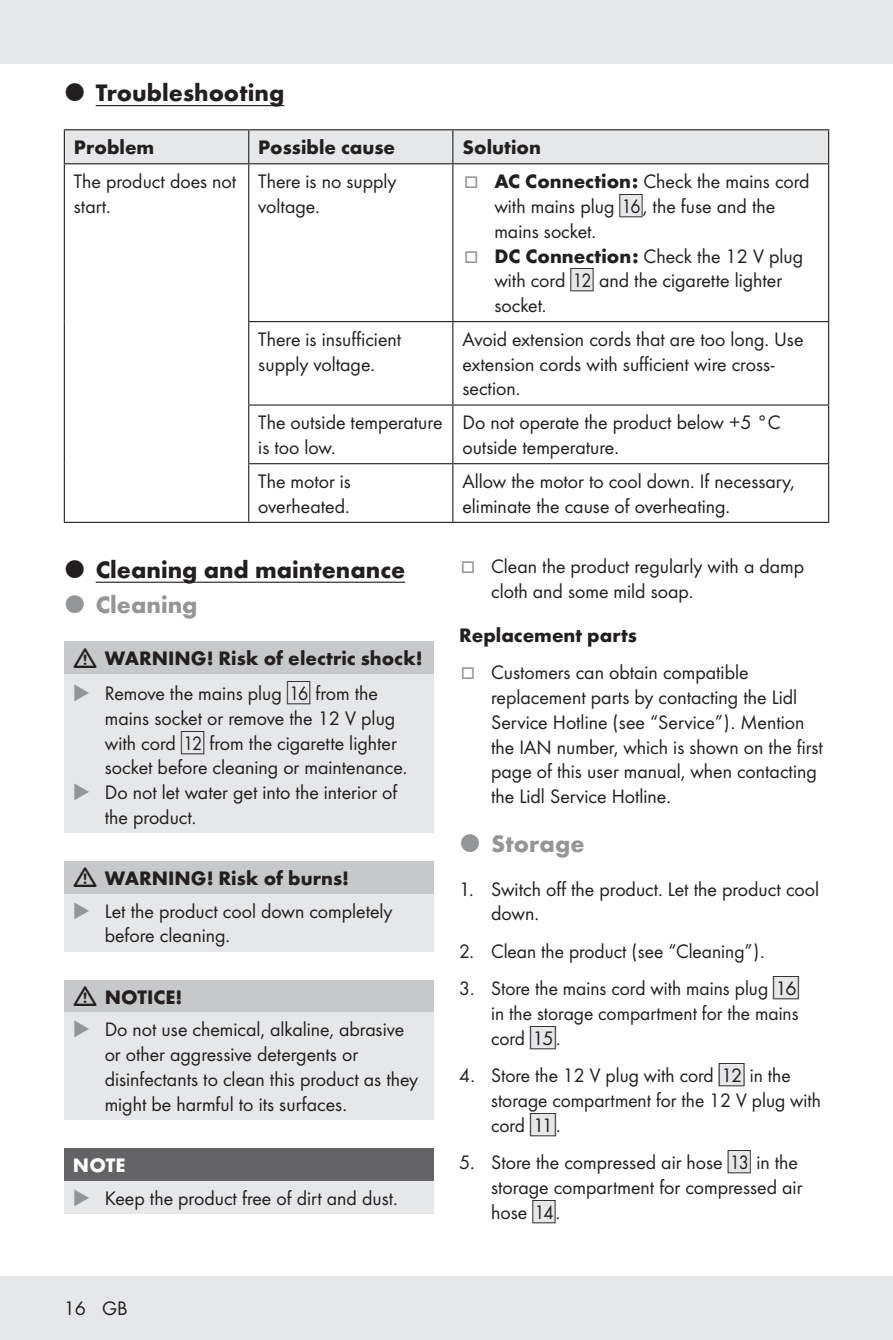
<style>
.page{position:relative;width:893px;height:1340px;background:#fff}
.page>*{position:absolute;margin:0;border:0;box-sizing:border-box;transform-origin:0 0}
.t1{font:700 24.75px "Futura";color:#231f20}
.t2{font:700 24.75px "Futura";color:#939598}
.Body{font:20.25px/24.8px "Futura Boo";color:#231f20}
.Headline-03_SB{font:700 20.25px "Futura";color:#231f20}
.Headline__Table{font:700 20.25px "Futura";color:#231f20}
.Body-2{font:700 20.25px "Futura";color:#fff}
.s1{color:#939598}
.s2{font-family:"Futura";font-weight:700}
.s3{font-family:"IMP Lidl Num Box";font-size:17.78px;color:#e6e7e9}
.s4{font-family:"IMP Lidl Num Box";font-size:17.78px}
</style>
<div class="page">
<div style="left:0;top:1276px;width:893px;height:63px;background:#e6e7e9"></div>
<div style="left:0;top:0;width:893px;height:64px;background:#e6e7e9"></div>
<hr style="left:96px;top:105px;width:188px;height:1px;background:#231f20">
<div style="left:65px;top:130px;width:763px;height:33px;background:#e6e7e9"></div>
<hr style="left:64px;top:129px;width:185px;height:1px;background:#231f20">
<hr style="left:64px;top:130px;width:1px;height:33px;background:#231f20">
<hr style="left:249px;top:129px;width:204px;height:1px;background:#231f20">
<hr style="left:248px;top:130px;width:1px;height:33px;background:#231f20">
<hr style="left:453px;top:129px;width:376px;height:1px;background:#231f20">
<hr style="left:452px;top:130px;width:1px;height:33px;background:#231f20">
<hr style="left:828px;top:130px;width:1px;height:33px;background:#231f20">
<hr style="left:64px;top:163px;width:185px;height:1px;background:#231f20">
<hr style="left:64px;top:164px;width:1px;height:157px;background:#231f20">
<hr style="left:249px;top:163px;width:204px;height:1px;background:#231f20">
<hr style="left:248px;top:164px;width:1px;height:157px;background:#231f20">
<hr style="left:453px;top:163px;width:376px;height:1px;background:#231f20">
<hr style="left:452px;top:164px;width:1px;height:157px;background:#231f20">
<hr style="left:828px;top:164px;width:1px;height:157px;background:#231f20">
<hr style="left:64px;top:321px;width:1px;height:84px;background:#231f20">
<hr style="left:248px;top:321px;width:205px;height:1px;background:#231f20">
<hr style="left:248px;top:322px;width:1px;height:82px;background:#231f20">
<hr style="left:453px;top:321px;width:376px;height:1px;background:#231f20">
<hr style="left:452px;top:322px;width:1px;height:82px;background:#231f20">
<hr style="left:828px;top:322px;width:1px;height:82px;background:#231f20">
<hr style="left:64px;top:405px;width:1px;height:58px;background:#231f20">
<hr style="left:248px;top:404px;width:205px;height:1px;background:#231f20">
<hr style="left:248px;top:405px;width:1px;height:58px;background:#231f20">
<hr style="left:453px;top:404px;width:376px;height:1px;background:#231f20">
<hr style="left:452px;top:405px;width:1px;height:58px;background:#231f20">
<hr style="left:828px;top:405px;width:1px;height:58px;background:#231f20">
<hr style="left:64px;top:463px;width:1px;height:59px;background:#231f20">
<hr style="left:248px;top:463px;width:205px;height:1px;background:#231f20">
<hr style="left:248px;top:464px;width:1px;height:58px;background:#231f20">
<hr style="left:453px;top:463px;width:376px;height:1px;background:#231f20">
<hr style="left:452px;top:464px;width:1px;height:58px;background:#231f20">
<hr style="left:828px;top:464px;width:1px;height:58px;background:#231f20">
<hr style="left:64px;top:522px;width:185px;height:1px;background:#231f20">
<hr style="left:249px;top:522px;width:204px;height:1px;background:#231f20">
<hr style="left:453px;top:522px;width:376px;height:1px;background:#231f20">
<hr style="left:96px;top:581px;width:309px;height:2px;background:#231f20">
<div style="left:64px;top:641px;width:370px;height:33px;background:#c7c8ca"></div>
<div style="left:64px;top:674px;width:370px;height:158px;background:#e6e7e9"></div>
<div style="left:64px;top:861px;width:370px;height:33px;background:#c7c8ca"></div>
<div style="left:64px;top:894px;width:370px;height:57px;background:#e6e7e9"></div>
<div style="left:64px;top:979px;width:370px;height:33px;background:#c7c8ca"></div>
<div style="left:64px;top:1012px;width:370px;height:107px;background:#e6e7e9"></div>
<div style="left:64px;top:1148px;width:370px;height:33px;background:#636366"></div>
<div style="left:64px;top:1181px;width:370px;height:32px;background:#e6e7e9"></div>
<p class="t1" style="left:96px;top:75px;width:190px">Troubleshooting</p>
<p class="Headline__Table" style="left:74px;top:132px;width:82px">Problem</p>
<p class="Headline__Table" style="left:258px;top:132px;width:138px">Possible cause</p>
<p class="Headline__Table" style="left:462px;top:132px;width:80px">Solution</p>
<p class="Body" style="left:74px;top:168px;width:164px">The product does not start.</p>
<p class="Body" style="left:258px;top:168px;width:140px">There is no supply voltage.</p>
<p class="Body" style="left:494px;top:168px;width:317px;text-indent:-30px"><span class="s1">□</span> <span class="s2">AC Connection:</span> Check the mains cord with mains plug <span class="s3">[</span><span class="s4">16]</span>, the fuse and the mains socket.</p>
<p class="Body" style="left:494px;top:242px;width:310px;text-indent:-30px"><span class="s1">□</span> <span class="s2">DC Connection:</span> Check the 12 V plug with cord <span class="s3">[</span><span class="s4">12]</span> and the cigarette lighter socket.</p>
<p class="Body" style="left:258px;top:326px;width:144px">There is insufficient supply voltage.</p>
<p class="Body" style="left:462px;top:326px;width:343px">Avoid extension cords that are too long. Use extension cords with sufficient wire cross&shy;section.</p>
<p class="Body" style="left:258px;top:409px;width:186px">The outside temperature is too low.</p>
<p class="Body" style="left:462px;top:409px;width:319px">Do not operate the product below +5 °C outside temperature.</p>
<p class="Body" style="left:258px;top:468px;width:94px">The motor is overheated.</p>
<p class="Body" style="left:462px;top:468px;width:334px">Allow the motor to cool down. If necessary, eliminate the cause of overheating.</p>
<p class="t1" style="left:96px;top:551px;width:311px">Cleaning and maintenance</p>
<p class="t2" style="left:96px;top:587px;width:103px">Cleaning</p>
<p class="Headline-03_SB" style="left:105px;top:643px;width:319px">WARNING! Risk of electric shock!</p>
<p class="Body" style="left:105px;top:680px;width:301px;text-indent:-32px"><span class="s1">◆</span> Remove the mains plug <span class="s3">[</span><span class="s4">16]</span> from the mains socket or remove the 12 V plug with cord <span class="s3">[</span><span class="s4">12]</span> from the cigarette lighter socket before cleaning or maintenance.</p>
<p class="Body" style="left:105px;top:779px;width:294px;text-indent:-32px"><span class="s1">◆</span> Do not let water get into the interior of the product.</p>
<p class="Headline-03_SB" style="left:105px;top:863px;width:246px">WARNING! Risk of burns!</p>
<p class="Body" style="left:105px;top:897px;width:289px;text-indent:-32px"><span class="s1">◆</span> Let the product cool down completely before cleaning.</p>
<p class="Headline-03_SB" style="left:105px;top:981px;width:79px">NOTICE!</p>
<p class="Body" style="left:105px;top:1016px;width:315px;text-indent:-32px"><span class="s1">◆</span> Do not use chemical, alkaline, abrasive or other aggressive detergents or disinfectants to clean this product as they might be harmful to its surfaces.</p>
<p class="Body-2" style="left:73px;top:1150px;width:54px">NOTE</p>
<p class="Body" style="left:73px;top:1184px;width:324px"><span class="s1">◆</span> Keep the product free of dirt and dust.</p>
<p class="Body" style="left:64px;top:1295px;width:65px">16 GB</p>
<p class="Body" style="left:491px;top:553px;width:315px;text-indent:-30px"><span class="s1">□</span> Clean the product regularly with a damp cloth and some mild soap.</p>
<p class="Headline-03_SB" style="left:459px;top:620px;width:179px">Replacement parts</p>
<p class="Body" style="left:491px;top:659px;width:333px;text-indent:-30px"><span class="s1">□</span> Customers can obtain compatible replacement parts by contacting the Lidl Service Hotline (see “Service”). Mention the IAN number, which is shown on the first page of this user manual, when contacting the Lidl Service Hotline.</p>
<p class="t2" style="left:491px;top:825px;width:95px">Storage</p>
<p class="Body" style="left:491px;top:875px;width:329px;text-indent:-32px">1. Switch off the product. Let the product cool down.</p>
<p class="Body" style="left:459px;top:937px;width:304px">2. Clean the product (see “Cleaning”).</p>
<p class="Body" style="left:491px;top:975px;width:310px;text-align:justify;text-indent:-32px">3. Store the mains cord with mains plug <span class="s3">[</span><span class="s4">16] </span>in the storage compartment for the mains cord <span class="s3">[</span><span class="s4">15]</span>.</p>
<p class="Body" style="left:491px;top:1062px;width:331px;text-indent:-32px">4. Store the 12 V plug with cord <span class="s3">[</span><span class="s4">12]</span> in the storage compartment for the 12 V plug with cord <span class="s3">[</span><span class="s4">11]</span>.</p>
<p class="Body" style="left:491px;top:1149px;width:313px;text-indent:-32px">5. Store the compressed air hose <span class="s3">[</span><span class="s4">13]</span> in the storage compartment for compressed air hose <span class="s3">[</span><span class="s4">14]</span>.</p>
</div>
